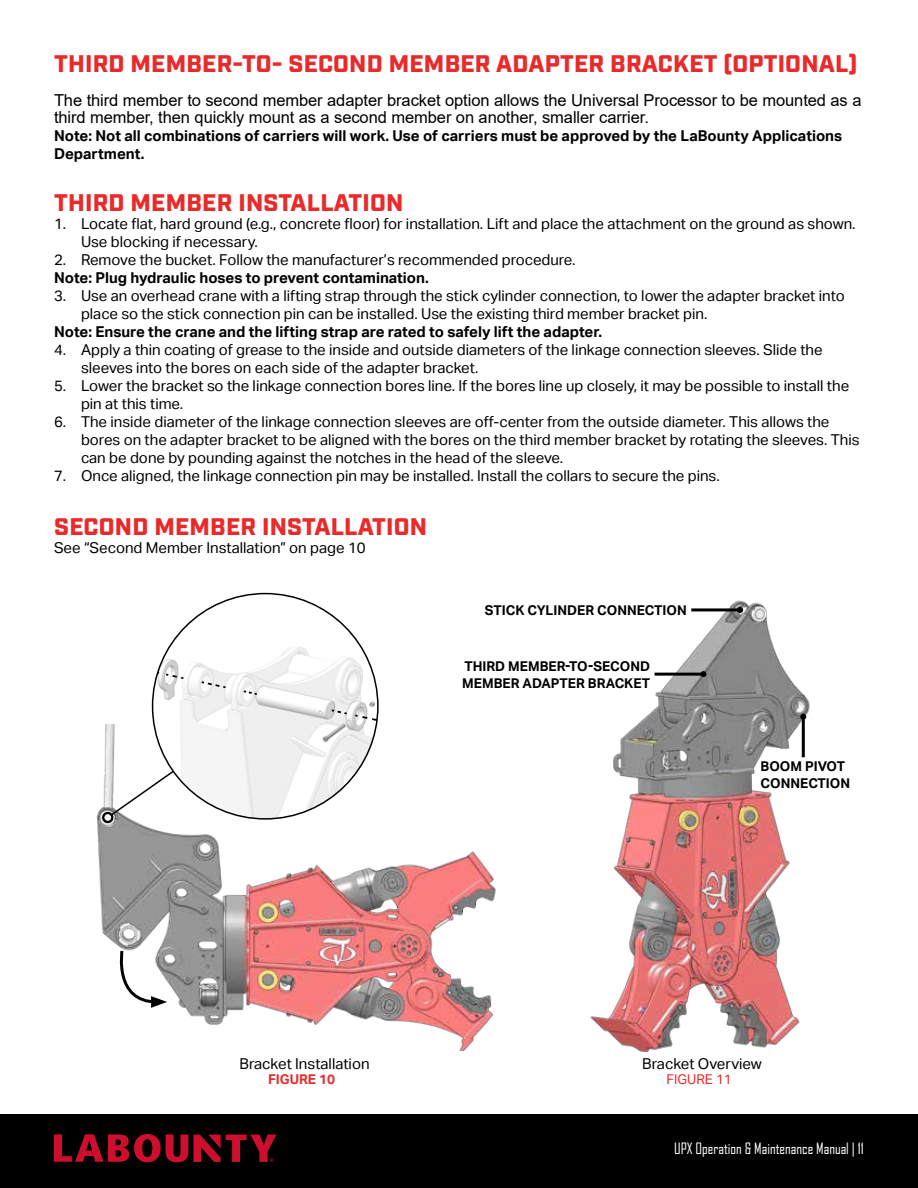
<style>
.page{position:relative;width:918px;height:1188px;background:#fff}
.page>*{position:absolute;margin:0;border:0;box-sizing:border-box;transform-origin:0 0}
.t1{font:900 24px "Industry";letter-spacing:.01em;color:#e92a2a}
.t2{font:16.5px/16.5px "Arial";letter-spacing:-.005em;color:#000}
.t3{font:15px/18px "Aktiv Grotesk";color:#000}
.t4{font:700 15px/18px "Aktiv Grotesk";color:#000}
.t5{font:15px "Agency FB";color:#fff}
.t6{font:700 13.5px/16.2px "Aktiv Grotesk";color:#000}
.t7{font:700 13.5px "Aktiv Grotesk";color:#e92a2a}
.t8{font:13.5px "Aktiv Grotesk";color:#e92a2a}
</style>
<div class="page">
<div style="left:0;top:1114px;width:918px;height:74px;background:#000"></div>
<svg style="left:54px;top:1134px;width:222px;height:28px"></svg>
<img style="left:97px;top:724px;width:399px;height:326px">
<svg style="left:109px;top:705px;width:44px;height:112px"></svg>
<div style="left:102px;top:812px;width:11px;height:11px;border:2px solid #000;border-radius:50%"></div>
<img style="left:153px;top:618px;width:225px;height:201px">
<svg style="left:153px;top:663px;width:32px;height:17px"></svg>
<svg style="left:200px;top:680px;width:28px;height:9px"></svg>
<svg style="left:242px;top:689px;width:17px;height:7px"></svg>
<svg style="left:330px;top:708px;width:46px;height:14px"></svg>
<svg style="left:114px;top:948px;width:53px;height:60px"></svg>
<img style="left:590px;top:600px;width:220px;height:452px">
<hr style="left:655px;top:673px;width:48px;height:3px;background:#000">
<svg style="left:700px;top:671px;width:6px;height:6px"></svg>
<hr style="left:802px;top:717px;width:3px;height:40px;background:#000">
<svg style="left:800px;top:714px;width:6px;height:6px"></svg>
<hr style="left:691px;top:608px;width:49px;height:3px;background:#000">
<svg style="left:737px;top:607px;width:6px;height:6px"></svg>
<h1 class="t1" style="left:54px;top:49px;width:805px">THIRD MEMBER-TO- SECOND MEMBER ADAPTER BRACKET (OPTIONAL)</h1>
<p class="t2" style="left:54px;top:92px;width:809px">The third member to second member adapter bracket option allows the Universal Processor to be mounted as a third member, then quickly mount as a second member on another, smaller carrier.</p>
<p class="t4" style="left:54px;top:126px;width:790px">Note: Not all combinations of carriers will work. Use of carriers must be approved by the LaBounty Applications<br>Department.</p>
<h1 class="t1" style="left:54px;top:188px;width:351px">THIRD MEMBER INSTALLATION</h1>
<p class="t3" style="left:81px;top:215px;width:776px;text-indent:-27px">1. Locate flat, hard ground (e.g., concrete floor) for installation. Lift and place the attachment on the ground as shown.<br>Use blocking if necessary.</p>
<p class="t3" style="left:54px;top:251px;width:523px">2. Remove the bucket. Follow the manufacturer’s recommended procedure.</p>
<p class="t4" style="left:54px;top:269px;width:376px">Note: Plug hydraulic hoses to prevent contamination.</p>
<p class="t3" style="left:81px;top:287px;width:765px;text-indent:-27px">3. Use an overhead crane with a lifting strap through the stick cylinder connection, to lower the adapter bracket into place so the stick connection pin can be installed. Use the existing third member bracket pin.</p>
<p class="t4" style="left:54px;top:323px;width:550px">Note: Ensure the crane and the lifting strap are rated to safely lift the adapter.</p>
<p class="t3" style="left:81px;top:341px;width:743px;text-indent:-27px">4. Apply a thin coating of grease to the inside and outside diameters of the linkage connection sleeves. Slide the sleeves into the bores on each side of the adapter bracket.</p>
<p class="t3" style="left:81px;top:377px;width:770px;text-indent:-27px">5. Lower the bracket so the linkage connection bores line. If the bores line up closely, it may be possible to install the pin at this time.</p>
<p class="t3" style="left:81px;top:413px;width:780px;text-indent:-27px">6. The inside diameter of the linkage connection sleeves are off-center from the outside diameter. This allows the bores on the adapter bracket to be aligned with the bores on the third member bracket by rotating the sleeves. This can be done by pounding against the notches in the head of the sleeve.</p>
<p class="t3" style="left:54px;top:467px;width:667px">7. Once aligned, the linkage connection pin may be installed. Install the collars to secure the pins.</p>
<h1 class="t1" style="left:54px;top:512px;width:374px">SECOND MEMBER INSTALLATION</h1>
<p class="t3" style="left:54px;top:539px;width:313px">See “Second Member Installation” on page 10</p>
<p class="t6" style="left:485px;top:602px;width:203px">STICK CYLINDER CONNECTION</p>
<p class="t6" style="left:462px;top:659px;width:189px">THIRD MEMBER-TO-SECOND<br>MEMBER ADAPTER BRACKET</p>
<p class="t6" style="left:761px;top:759px;width:91px">BOOM PIVOT<br>CONNECTION</p>
<p class="t3" style="left:240px;top:1054px;width:132px">Bracket Installation</p>
<p class="t7" style="left:268px;top:1071px;width:68px">Figure 10</p>
<p class="t3" style="left:642px;top:1054px;width:121px">Bracket Overview</p>
<p class="t8" style="left:667px;top:1071px;width:17px">Figure</p>
<p class="t8" style="left:716px;top:1071px;width:17px">11</p>
<p class="t5" style="left:674px;top:1139px;width:191px">UPX Operation &amp; Maintenance Manual | 11</p>
</div>
